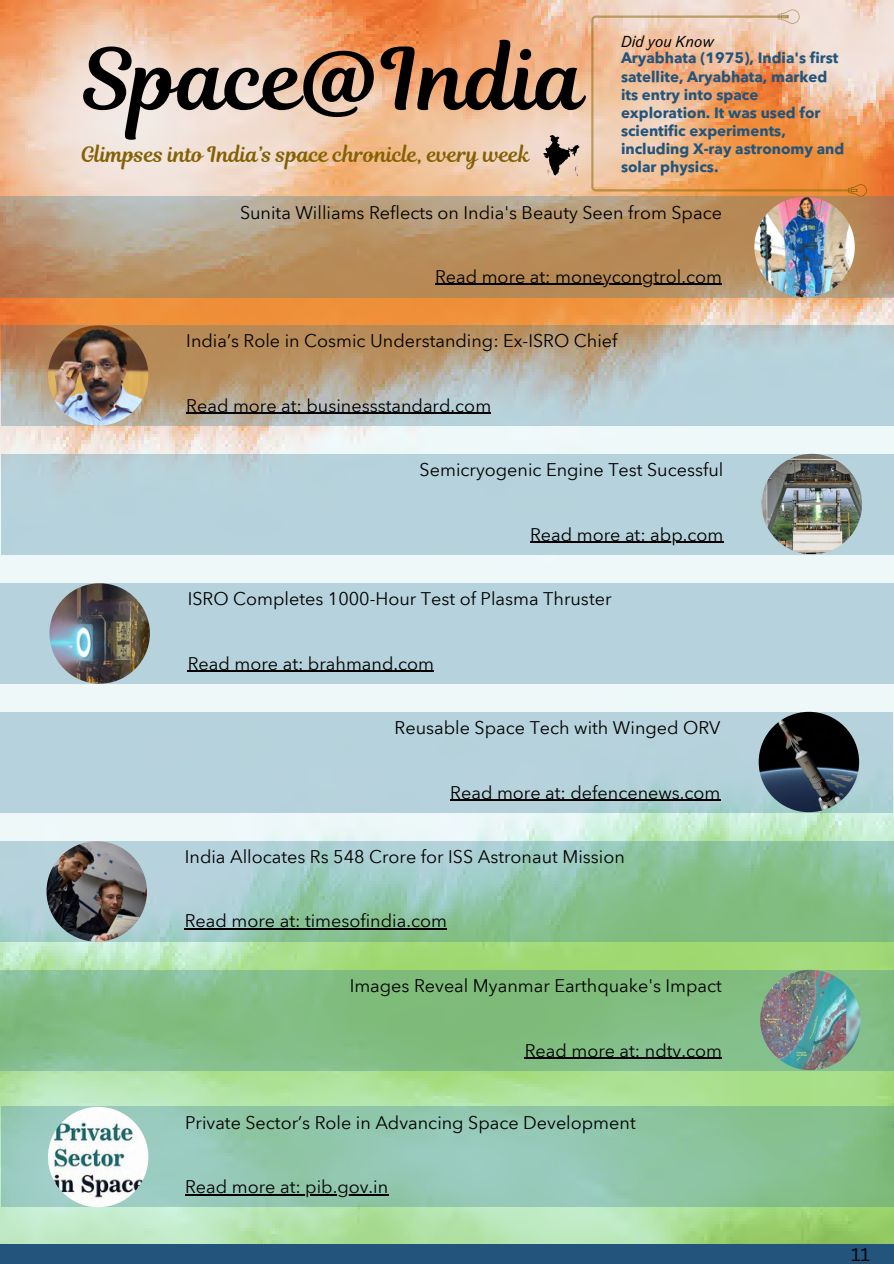
<style>
.page{position:relative;width:894px;height:1264px;background:#fff}
.page>*{position:absolute;margin:0;border:0;box-sizing:border-box;transform-origin:0 0}
.t1{font:84.75px "Magnolia Script";color:#000}
.t2{font:21px "Magnolia Script";color:#846105}
.t3{font:18px "Avenir Next Arabic";color:#000}
.t4{font:17.85px "Canva Sans";color:#000}
.t5{font:700 15px/18px "Avenir Next Arabic";color:#23547b}
.t6{font:italic 15px "Touvlo";color:#000}
</style>
<div class="page">
<img style="left:0;top:0;width:893px;height:1243px">
<div style="left:0;top:1243px;width:893px;height:20px;background:#23547b"></div>
<svg style="left:543px;top:135px;width:36px;height:41px"></svg>
<svg style="left:0;top:196px;width:893px;height:101px"></svg>
<img style="left:754px;top:197px;width:100px;height:100px;border-radius:50%">
<svg style="left:1px;top:325px;width:892px;height:101px"></svg>
<img style="left:48px;top:325px;width:100px;height:101px;border-radius:50%">
<div style="left:1px;top:454px;width:892px;height:100px;background:#b6d2dc"></div>
<img style="left:761px;top:454px;width:100px;height:100px;border-radius:50%">
<div style="left:0;top:583px;width:893px;height:100px;background:#b6d2dc"></div>
<img style="left:49px;top:583px;width:101px;height:100px;border-radius:50%">
<div style="left:0;top:712px;width:892px;height:100px;background:#b6d2dc"></div>
<img style="left:758px;top:711px;width:100px;height:101px;border-radius:50%">
<svg style="left:0;top:841px;width:893px;height:100px"></svg>
<img style="left:46px;top:841px;width:101px;height:100px;border-radius:50%">
<svg style="left:0;top:969px;width:893px;height:101px;fill:#81be82"></svg>
<img style="left:760px;top:969px;width:100px;height:101px;border-radius:50%">
<svg style="left:1px;top:1106px;width:892px;height:100px"></svg>
<img style="left:48px;top:1106px;width:100px;height:101px;border-radius:50%">
<svg style="left:590px;top:14px;width:260px;height:179px"></svg>
<hr style="left:746px;top:16px;width:42px;height:2px;background:#846105">
<svg style="left:777px;top:9px;width:22px;height:15px"></svg>
<svg style="left:847px;top:184px;width:19px;height:12px"></svg>
<hr style="left:188px;top:670px;width:246px;height:1px;background:#000">
<hr style="left:435px;top:284px;width:286px;height:1px;background:#000">
<hr style="left:186px;top:412px;width:305px;height:2px;background:#000">
<hr style="left:530px;top:541px;width:193px;height:2px;background:#000">
<hr style="left:450px;top:799px;width:270px;height:1px;background:#000">
<hr style="left:185px;top:928px;width:262px;height:1px;background:#000">
<hr style="left:524px;top:1057px;width:197px;height:1px;background:#000">
<hr style="left:185px;top:1194px;width:203px;height:1px;background:#000">
<h3 class="t6" style="left:621px;top:30px;width:94px">Did you Know</h3>
<p class="t5" style="left:621px;top:49px;width:225px">Aryabhata (1975), India's first satellite, Aryabhata, marked its entry into space exploration. It was used for scientific experiments, including X-ray astronomy and solar physics.</p>
<h3 class="t1" style="left:81px;top:20px;width:505px">Space@India</h3>
<h3 class="t2" style="left:81px;top:140px;width:450px">Glimpses into India’s space chronicle, every week</h3>
<p class="t3" style="left:240px;top:202px;width:483px">Sunita Williams Reflects on India's Beauty Seen from Space</p>
<p class="t3" style="left:435px;top:266px;width:288px">Read more at: moneycongtrol.com</p>
<h3 class="t3" style="left:186px;top:330px;width:432px">India’s Role in Cosmic Understanding: Ex-ISRO Chief</h3>
<h3 class="t3" style="left:186px;top:395px;width:306px">Read more at: businessstandard.com</h3>
<p class="t3" style="left:419px;top:459px;width:305px">Semicryogenic Engine Test Sucessful</p>
<h3 class="t3" style="left:530px;top:524px;width:195px">Read more at: abp.com</h3>
<h2 class="t3" style="left:188px;top:588px;width:425px">ISRO Completes 1000-Hour Test of Plasma Thruster</h2>
<p class="t3" style="left:188px;top:652px;width:248px">Read more at: brahmand.com</p>
<h3 class="t3" style="left:394px;top:717px;width:327px">Reusable Space Tech with Winged ORV</h3>
<p class="t3" style="left:450px;top:781px;width:272px">Read more at: defencenews.com</p>
<h3 class="t3" style="left:185px;top:846px;width:441px">India Allocates Rs 548 Crore for ISS Astronaut Mission</h3>
<h3 class="t3" style="left:185px;top:910px;width:263px">Read more at: timesofindia.com</h3>
<h3 class="t3" style="left:349px;top:975px;width:374px">Images Reveal Myanmar Earthquake's Impact</h3>
<h3 class="t3" style="left:524px;top:1039px;width:199px">Read more at: ndtv.com</h3>
<p class="t3" style="left:185px;top:1112px;width:452px">Private Sector’s Role in Advancing Space Development</p>
<h3 class="t3" style="left:185px;top:1176px;width:204px">Read more at: pib.gov.in</h3>
<p class="t4" style="left:850px;top:1241px;width:20px">11</p>
</div>
